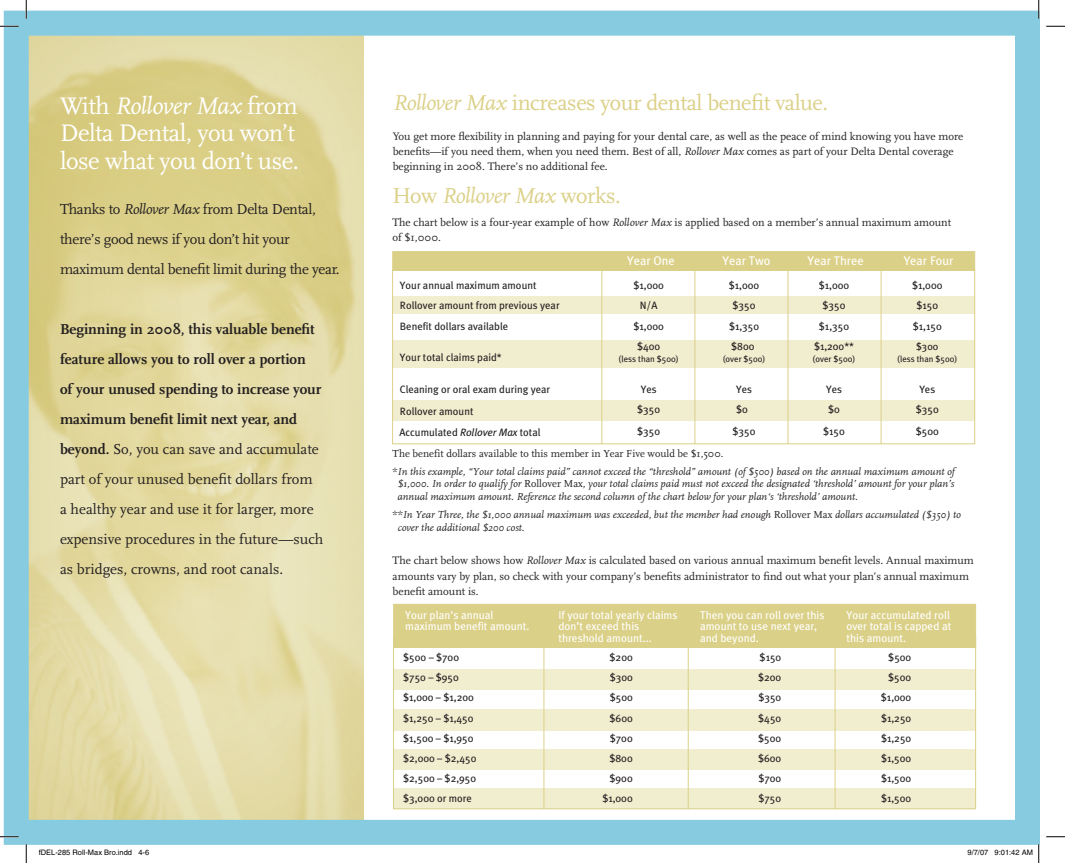
<style>
.page{position:relative;width:1065px;height:863px;background:#fff}
.page>*{position:absolute;margin:0;border:0;box-sizing:border-box;transform-origin:0 0}
.t1{font:25px/27.5px "Scala";letter-spacing:-.02em;color:#fff}
.t2{font:italic 25px "Scala";letter-spacing:-.02em;color:#fff}
.t3{font:22.5px "Scala";letter-spacing:-.02em;color:#dbd087}
.t4{font:italic 22.5px "Scala";letter-spacing:-.02em;color:#dbd087}
.t5{font:15px/30px "Scala";color:#231f20}
.t6{font:15px/30px "Scala";letter-spacing:-.02em;color:#231f20}
.t7{font:12.5px "Meta Plus";color:#fff}
.t8{font:11.25px/15px "Scala";color:#231f20}
.t9{font:11.25px/11.2px "Meta Plus";color:#fff}
.t10{font:10.75px "Meta Plus";color:#231f20}
.t11{font:10.62px "Meta Plus";color:#231f20}
.t12{font:italic 10.62px/12.5px "Scala";color:#231f20;text-align:justify}
.t13{font:10.62px "Scala";color:#231f20}
.t14{font:10.25px "Meta Plus";color:#231f20}
.t15{font:8.75px "Meta Plus";color:#231f20}
.t16{font:7.5px "Helvetica";color:#000}
.s1{font-style:normal}
.s2{font-style:italic}
.s3{font-weight:700}
.s4{font-family:"Meta Bank";font-style:italic}
</style>
<div class="page">
<div style="left:26px;top:26px;width:339px;height:810px;background:#dbd087;opacity:.5"></div>
<div style="left:4px;top:11px;width:1036px;height:833px;border:25px solid #87cbe1"></div>
<div style="left:393px;top:400px;width:582px;height:20px;background:#f1edcf"></div>
<div style="left:393px;top:340px;width:582px;height:28px;background:#f1edcf"></div>
<div style="left:393px;top:296px;width:582px;height:18px;background:#f1edcf"></div>
<div style="left:392px;top:270px;width:583px;height:174px;border:1px solid #dbd087"></div>
<div style="left:393px;top:251px;width:582px;height:19px;background:#dbd087"></div>
<hr style="left:602px;top:252px;width:1px;height:192px;background:#dbd087">
<hr style="left:695px;top:252px;width:1px;height:192px;background:#dbd087">
<hr style="left:881px;top:252px;width:1px;height:192px;background:#dbd087">
<hr style="left:788px;top:252px;width:1px;height:192px;background:#dbd087">
<div style="left:394px;top:788px;width:582px;height:20px;background:#f1edcf"></div>
<div style="left:394px;top:749px;width:582px;height:20px;background:#f1edcf"></div>
<div style="left:394px;top:709px;width:582px;height:21px;background:#f1edcf"></div>
<div style="left:394px;top:669px;width:582px;height:20px;background:#f1edcf"></div>
<div style="left:393px;top:604px;width:583px;height:43px;background:#dbd087"></div>
<hr style="left:544px;top:609px;width:1px;height:200px;background:#dbd087">
<hr style="left:688px;top:609px;width:1px;height:200px;background:#dbd087">
<hr style="left:835px;top:609px;width:1px;height:200px;background:#dbd087">
<svg style="left:0;top:25px;width:19px;height:2px"></svg>
<svg style="left:1046px;top:25px;width:19px;height:2px"></svg>
<svg style="left:0;top:835px;width:19px;height:2px"></svg>
<svg style="left:1046px;top:836px;width:19px;height:1px"></svg>
<svg style="left:25px;top:0;width:2px;height:19px"></svg>
<svg style="left:25px;top:844px;width:2px;height:18px"></svg>
<svg style="left:1038px;top:0;width:2px;height:19px"></svg>
<svg style="left:967px;top:844px;width:73px;height:18px"></svg>
<p class="t2" style="left:60px;top:93px;width:239px"><span class="s1">With</span> Rollover Max <span class="s1">from</span></p>
<p class="t1" style="left:60px;top:120px;width:241px">Delta Dental, you won’t lose what you don’t use.</p>
<p class="t6" style="left:60px;top:194px;width:281px">Thanks to <span class="s2">Rollover Max</span> from Delta Dental, there’s good news if you don’t hit your maximum dental benefit limit during the year.</p>
<p class="t5" style="left:60px;top:314px;width:265px"><span class="s3">Beginning in 2008, this valuable benefit feature allows you to roll over a portion<br>of your unused spending to increase your maximum benefit limit next year, and beyond.</span> So, you can save and accumulate part of your unused benefit dollars from a healthy year and use it for larger, more expensive procedures in the future—such as bridges, crowns, and root canals.</p>
<p class="t3" style="left:393px;top:90px;width:437px"><span class="s2">Rollover Max</span> increases your dental benefit value.</p>
<p class="t8" style="left:393px;top:129px;width:572px">You get more flexibility in planning and paying for your dental care, as well as the peace of mind knowing you have more benefits—if you need them, when you need them. Best of all, <span class="s2">Rollover Max</span> comes as part of your Delta Dental coverage beginning in 2008. There’s no additional fee.</p>
<p class="t4" style="left:392px;top:184px;width:230px"><span class="s1">How</span> Rollover Max <span class="s1">works.</span></p>
<p class="t8" style="left:392px;top:215px;width:560px">The chart below is a four-year example of how <span class="s2">Rollover Max</span> is applied based on a member’s annual maximum amount of $1,000.</p>
<p class="t7" style="left:627px;top:253px;width:49px">Year One</p>
<p class="t7" style="left:723px;top:253px;width:50px">Year Two</p>
<p class="t7" style="left:807px;top:253px;width:58px">Year Three</p>
<p class="t7" style="left:904px;top:253px;width:51px">Year Four</p>
<p class="t11" style="left:400px;top:279px;width:138px">Your annual maximum amount</p>
<p class="t11" style="left:633px;top:279px;width:32px">$1,000</p>
<p class="t11" style="left:729px;top:279px;width:32px">$1,000</p>
<p class="t11" style="left:819px;top:279px;width:32px">$1,000</p>
<p class="t11" style="left:912px;top:279px;width:32px">$1,000</p>
<p class="t11" style="left:400px;top:299px;width:161px">Rollover amount from previous year</p>
<p class="t11" style="left:640px;top:299px;width:19px">N/A</p>
<p class="t11" style="left:733px;top:299px;width:24px">$350</p>
<p class="t11" style="left:823px;top:299px;width:24px">$350</p>
<p class="t11" style="left:916px;top:299px;width:23px">$150</p>
<p class="t11" style="left:400px;top:320px;width:110px">Benefit dollars available</p>
<p class="t11" style="left:633px;top:320px;width:32px">$1,000</p>
<p class="t11" style="left:729px;top:320px;width:32px">$1,350</p>
<p class="t11" style="left:819px;top:320px;width:32px">$1,350</p>
<p class="t11" style="left:913px;top:320px;width:30px">$1,150</p>
<p class="t11" style="left:637px;top:340px;width:25px">$400</p>
<p class="t15" style="left:619px;top:353px;width:62px">(less than $500)</p>
<p class="t11" style="left:731px;top:340px;width:25px">$800</p>
<p class="t15" style="left:723px;top:353px;width:44px">(over $500)</p>
<p class="t11" style="left:814px;top:340px;width:42px">$1,200**</p>
<p class="t15" style="left:813px;top:353px;width:44px">(over $500)</p>
<p class="t14" style="left:916px;top:340px;width:24px">$300</p>
<p class="t11" style="left:400px;top:351px;width:103px">Your total claims paid*</p>
<p class="t15" style="left:897px;top:353px;width:62px">(less than $500)</p>
<p class="t11" style="left:400px;top:383px;width:152px">Cleaning or oral exam during year</p>
<p class="t11" style="left:641px;top:383px;width:17px">Yes</p>
<p class="t11" style="left:736px;top:383px;width:17px">Yes</p>
<p class="t11" style="left:826px;top:383px;width:17px">Yes</p>
<p class="t11" style="left:919px;top:383px;width:17px">Yes</p>
<p class="t11" style="left:637px;top:425px;width:24px">$350</p>
<p class="t11" style="left:733px;top:425px;width:24px">$350</p>
<p class="t11" style="left:823px;top:425px;width:23px">$150</p>
<p class="t11" style="left:916px;top:425px;width:25px">$500</p>
<p class="t13" style="left:393px;top:448px;width:332px">The benefit dollars available to this member in Year Five would be $1,500.</p>
<p class="t11" style="left:400px;top:405px;width:75px">Rollover amount</p>
<p class="t11" style="left:637px;top:403px;width:24px">$350</p>
<p class="t11" style="left:736px;top:403px;width:13px">$0</p>
<p class="t11" style="left:828px;top:403px;width:13px">$0</p>
<p class="t11" style="left:916px;top:403px;width:24px">$350</p>
<p class="t10" style="left:399px;top:426px;width:143px">Accumulated <span class="s4">Rollover Max</span> total</p>
<p class="t12" style="left:397px;top:465px;width:559px;text-indent:-5px">*In this example, “Your total claims paid” cannot exceed the “threshold” amount (of $500) based on the annual maximum amount of $1,000. In order to qualify for <span class="s1">Rollover Max</span>, your total claims paid must not exceed the designated ‘threshold’ amount for your plan’s annual maximum amount. Reference the second column of the chart below for your plan‘s ‘threshold’ amount.</p>
<p class="t12" style="left:398px;top:509px;width:565px;text-indent:-6px">**In Year Three, the $1,000 annual maximum was exceeded, but the member had enough <span class="s1">Rollover Max</span> dollars accumulated ($350) to cover the additional $200 cost.</p>
<p class="t8" style="left:393px;top:553px;width:583px">The chart below shows how <span class="s2">Rollover Max</span> is calculated based on various annual maximum benefit levels. Annual maximum amounts vary by plan, so check with your company’s benefits administrator to find out what your plan’s annual maximum benefit amount is.</p>
<p class="t9" style="left:405px;top:609px;width:126px">Your plan’s annual maximum benefit amount.</p>
<p class="t9" style="left:558px;top:609px;width:121px">If your total yearly claims don’t exceed this threshold amount...</p>
<p class="t9" style="left:700px;top:609px;width:126px">Then you can roll over this amount to use next year, and beyond.</p>
<p class="t9" style="left:846px;top:609px;width:106px">Your accumulated roll over total is capped at this amount.</p>
<p class="t11" style="left:403px;top:651px;width:57px">$500 – $700</p>
<p class="t11" style="left:610px;top:651px;width:25px">$200</p>
<p class="t11" style="left:760px;top:651px;width:23px">$150</p>
<p class="t11" style="left:888px;top:651px;width:25px">$500</p>
<p class="t11" style="left:403px;top:671px;width:57px">$750 – $950</p>
<p class="t11" style="left:610px;top:671px;width:25px">$300</p>
<p class="t11" style="left:758px;top:671px;width:25px">$200</p>
<p class="t11" style="left:888px;top:671px;width:25px">$500</p>
<p class="t11" style="left:403px;top:691px;width:72px">$1,000 – $1,200</p>
<p class="t11" style="left:610px;top:691px;width:25px">$500</p>
<p class="t11" style="left:758px;top:691px;width:24px">$350</p>
<p class="t11" style="left:881px;top:691px;width:32px">$1,000</p>
<p class="t11" style="left:403px;top:711px;width:72px">$1,250 – $1,450</p>
<p class="t11" style="left:610px;top:711px;width:25px">$600</p>
<p class="t11" style="left:758px;top:711px;width:25px">$450</p>
<p class="t11" style="left:881px;top:711px;width:32px">$1,250</p>
<p class="t11" style="left:403px;top:731px;width:72px">$1,500 – $1,950</p>
<p class="t11" style="left:610px;top:731px;width:24px">$700</p>
<p class="t11" style="left:758px;top:731px;width:25px">$500</p>
<p class="t11" style="left:881px;top:731px;width:32px">$1,250</p>
<p class="t11" style="left:403px;top:752px;width:75px">$2,000 – $2,450</p>
<p class="t11" style="left:609px;top:752px;width:25px">$800</p>
<p class="t11" style="left:758px;top:752px;width:25px">$600</p>
<p class="t11" style="left:881px;top:752px;width:32px">$1,500</p>
<p class="t11" style="left:403px;top:772px;width:75px">$2,500 – $2,950</p>
<p class="t11" style="left:610px;top:772px;width:25px">$900</p>
<p class="t11" style="left:758px;top:772px;width:24px">$700</p>
<p class="t11" style="left:881px;top:772px;width:32px">$1,500</p>
<p class="t11" style="left:403px;top:792px;width:70px">$3,000 or more</p>
<p class="t11" style="left:602px;top:792px;width:32px">$1,000</p>
<p class="t11" style="left:759px;top:792px;width:24px">$750</p>
<p class="t11" style="left:881px;top:792px;width:32px">$1,500</p>
<p class="t16" style="left:39px;top:848px;width:112px">fDEL-285 Roll-Max Bro.indd 4-6</p>
<p class="t16" style="left:968px;top:848px;width:67px">9/7/07 9:01:42 AM</p>
</div>
